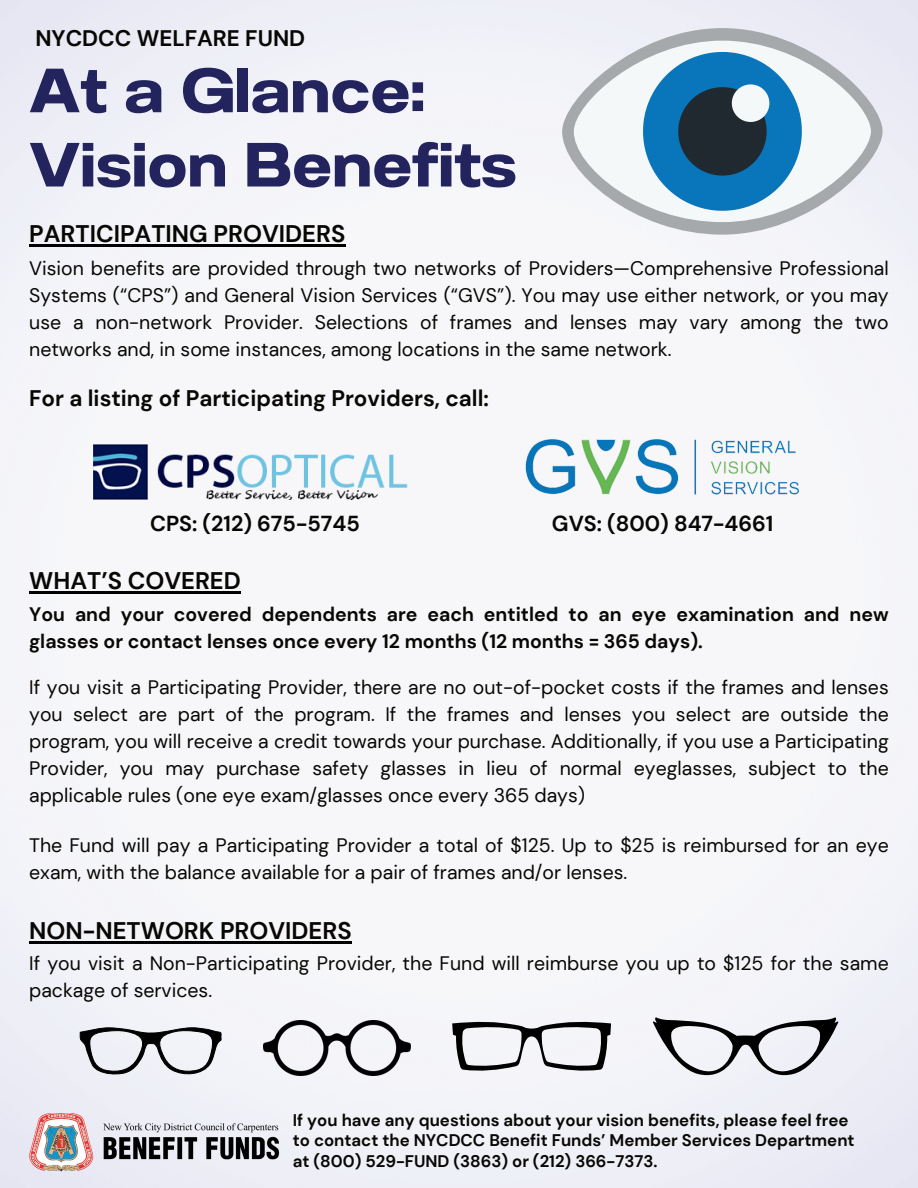
<style>
.page{position:relative;width:918px;height:1188px;background:#fff}
.page>*{position:absolute;margin:0;border:0;box-sizing:border-box;transform-origin:0 0}
.t1{font:62.25px/74.2px "Anantason Bold Wd 125";color:#23245d}
.t2{font:700 24px "DM Sans";color:#080704}
.t3{font:700 22.5px "DM Sans";color:#080704}
.t4{font:700 21.75px "DM Sans";color:#080704}
.t5{font:19.5px/27px "DM Sans";color:#080704;text-align:justify}
.t6{font:700 19.5px/27px "DM Sans";color:#080704}
.t7{font:700 16.8px/20.2px "DM Sans";color:#080704}
</style>
<div class="page">
<img style="left:0;top:0;width:918px;height:1188px">
<img style="left:29px;top:1114px;width:251px;height:57px">
<svg style="left:562px;top:28px;width:321px;height:207px;fill:#a6a9ab"></svg>
<div style="left:574px;top:41px;width:297px;height:181px;background:#f5f8f8;border-radius:50%"></div>
<svg style="left:643px;top:52px;width:159px;height:159px"></svg>
<img style="left:93px;top:445px;width:324px;height:55px">
<img style="left:513px;top:435px;width:298px;height:64px">
<svg style="left:80px;top:1028px;width:142px;height:48px"></svg>
<img style="left:264px;top:1021px;width:146px;height:54px">
<svg style="left:452px;top:1021px;width:159px;height:51px"></svg>
<svg style="left:653px;top:1017px;width:185px;height:58px"></svg>
<hr style="left:29px;top:244px;width:316px;height:3px;background:#000">
<hr style="left:29px;top:591px;width:212px;height:3px;background:#000">
<hr style="left:29px;top:942px;width:323px;height:2px;background:#000">
<p class="t3" style="left:35px;top:24px;width:271px">NYCDCC WELFARE FUND</p>
<h1 class="t1" style="left:29px;top:54px;width:489px">At a Glance:<br>Vision Benefits</h1>
<p class="t2" style="left:29px;top:219px;width:318px">PARTICIPATING PROVIDERS</p>
<p class="t5" style="left:29px;top:255px;width:861px">Vision benefits are provided through two networks of Providers—Comprehensive Professional Systems (“CPS”) and General Vision Services (“GVS”). You may use either network, or you may use a non-network Provider. Selections of frames and lenses may vary among the two networks and, in some instances, among locations in the same network.</p>
<p class="t3" style="left:29px;top:384px;width:461px">For a listing of Participating Providers, call:</p>
<p class="t4" style="left:150px;top:510px;width:211px">CPS: (212) 675-5745</p>
<p class="t2" style="left:29px;top:566px;width:213px">WHAT’S COVERED</p>
<p class="t4" style="left:552px;top:510px;width:223px">GVS: (800) 847-4661</p>
<p class="t6" style="left:29px;top:601px;width:861px">You and your covered dependents are each entitled to an eye examination and new glasses or contact lenses once every 12 months (12 months = 365 days).</p>
<p class="t5" style="left:29px;top:673px;width:861px">If you visit a Participating Provider, there are no out-of-pocket costs if the frames and lenses you select are part of the program. If the frames and lenses you select are outside the program, you will receive a credit towards your purchase. Additionally, if you use a Participating Provider, you may purchase safety glasses in lieu of normal eyeglasses, subject to the applicable rules (one eye exam/glasses once every 365 days)</p>
<p class="t5" style="left:29px;top:831px;width:861px">The Fund will pay a Participating Provider a total of $125. Up to $25 is reimbursed for an eye exam, with the balance available for a pair of frames and/or lenses.</p>
<p class="t2" style="left:29px;top:916px;width:324px">NON-NETWORK PROVIDERS</p>
<p class="t5" style="left:29px;top:949px;width:861px">If you visit a Non-Participating Provider, the Fund will reimburse you up to $125 for the same package of services.</p>
<p class="t7" style="left:293px;top:1110px;width:563px">If you have any questions about your vision benefits, please feel free to contact the NYCDCC Benefit Funds’ Member Services Department at (800) 529-FUND (3863) or (212) 366-7373.</p>
</div>
